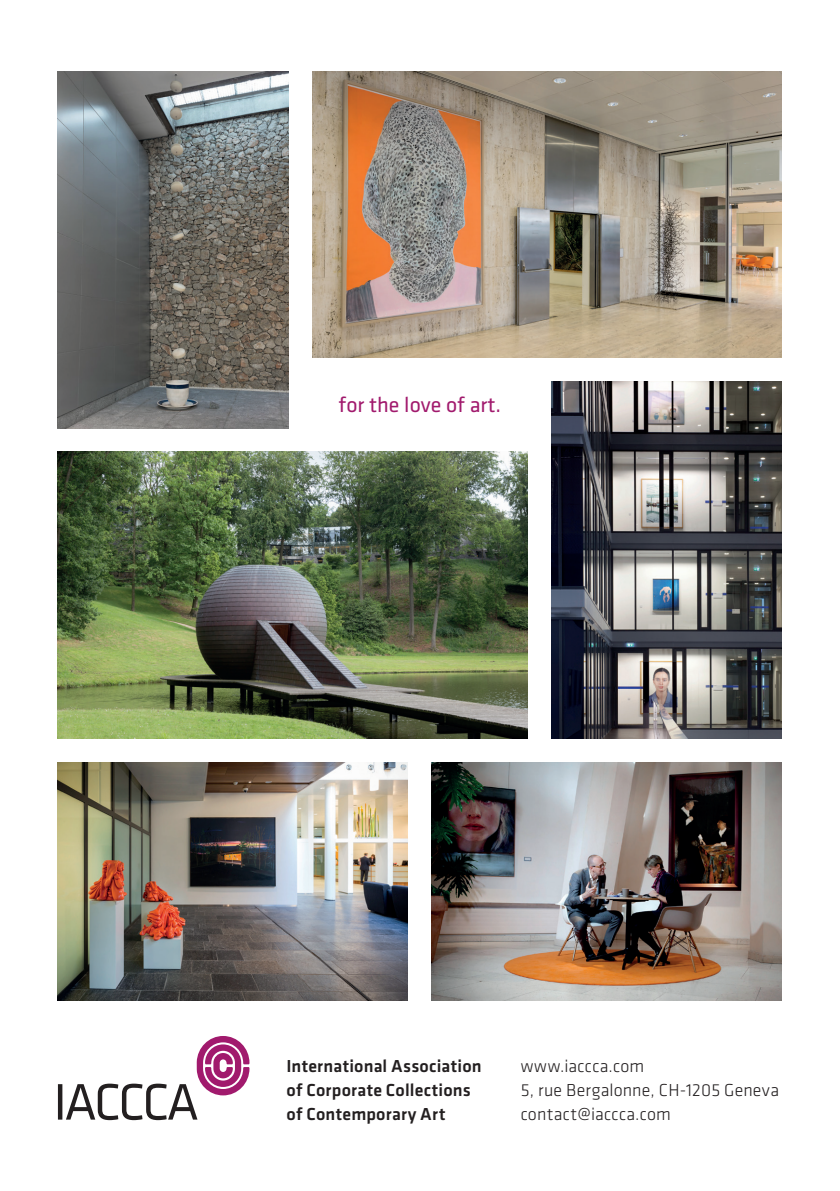
<style>
.page{position:relative;width:840px;height:1191px;background:#fff}
.page>*{position:absolute;margin:0;border:0;box-sizing:border-box;transform-origin:0 0}
.t1{font:22px "Klavika";color:#a11a6d}
.t2{font:500 18px/23.8px "Klavika";letter-spacing:.015em;color:#231f20}
.t3{font:300 18px/23.8px "Klavika";letter-spacing:.01em;color:#231f20}
</style>
<div class="page">
<svg style="left:58px;top:1036px;width:191px;height:84px"></svg>
<img style="left:58px;top:452px;width:469px;height:286px">
<img style="left:312px;top:71px;width:469px;height:286px">
<img style="left:431px;top:762px;width:350px;height:238px">
<img style="left:58px;top:762px;width:349px;height:238px">
<img style="left:551px;top:381px;width:230px;height:357px">
<img style="left:58px;top:71px;width:230px;height:358px">
<p class="t1" style="left:338px;top:393px;width:164px">for the love of art.</p>
<p class="t2" style="left:286px;top:1054px;width:197px">International Association of Corporate Collections of Contemporary Art</p>
<p class="t3" style="left:520px;top:1054px;width:260px">www.iaccca.com<br>5, rue Bergalonne, CH-1205 Geneva contact@iaccca.com</p>
</div>
